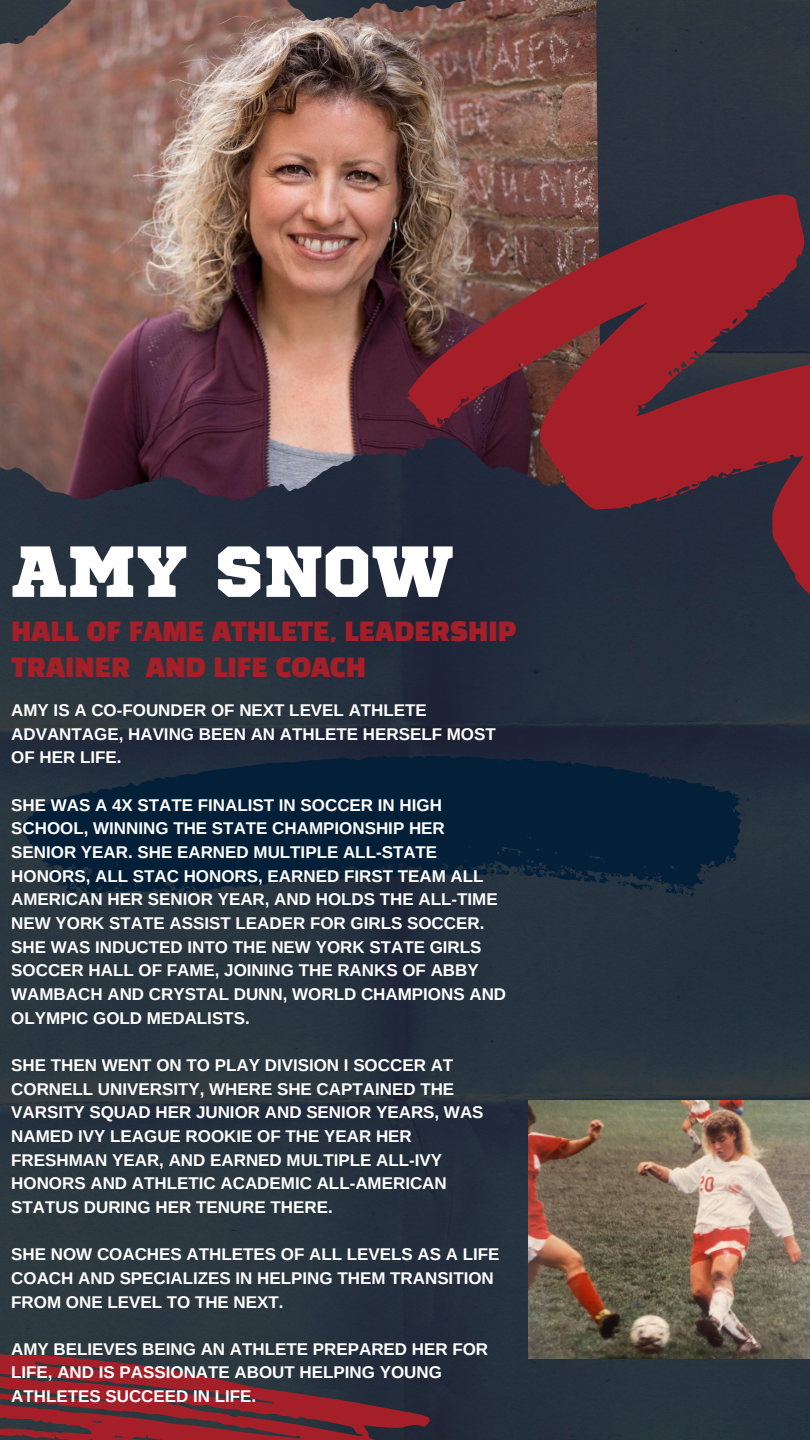
<style>
.page{position:relative;width:810px;height:1440px;background:#fff}
.page>*{position:absolute;margin:0;border:0;box-sizing:border-box;transform-origin:0 0}
.t1{font:72.1px "Sports World";color:#fff}
.t2{font:26px/36px "Black Han Sans";color:#a41f27}
.t3{font:700 17px/23.7px "Arimo";color:#fff}
</style>
<div class="page">
<img style="left:0;top:0;width:810px;height:1440px">
<img style="left:125px;top:0;width:476px;height:441px">
<svg style="left:122px;top:895px;width:15px;height:3px"></svg>
<svg style="left:20px;top:756px;width:722px;height:139px;background:#0b233a"></svg>
<svg style="left:728px;top:859px;width:7px;height:7px"></svg>
<svg style="left:434px;top:870px;width:3px;height:4px"></svg>
<svg style="left:40px;top:852px;width:10px;height:16px"></svg>
<svg style="left:583px;top:875px;width:3px;height:6px"></svg>
<svg style="left:735px;top:797px;width:6px;height:13px"></svg>
<svg style="left:151px;top:884px;width:22px;height:13px"></svg>
<svg style="left:395px;top:864px;width:24px;height:11px"></svg>
<svg style="left:84px;top:890px;width:16px;height:10px"></svg>
<svg style="left:601px;top:873px;width:95px;height:24px;background:#192b3c"></svg>
<svg style="left:78px;top:868px;width:13px;height:10px"></svg>
<svg style="left:490px;top:864px;width:23px;height:12px"></svg>
<svg style="left:333px;top:866px;width:24px;height:13px"></svg>
<svg style="left:407px;top:195px;width:403px;height:408px;background:#652c34"></svg>
<svg style="left:453px;top:406px;width:8px;height:7px"></svg>
<svg style="left:678px;top:365px;width:5px;height:8px"></svg>
<svg style="left:640px;top:405px;width:6px;height:4px"></svg>
<svg style="left:680px;top:489px;width:9px;height:5px"></svg>
<svg style="left:722px;top:472px;width:16px;height:6px"></svg>
<svg style="left:0;top:1332px;width:433px;height:108px;background:#5b2b34"></svg>
<img style="left:528px;top:1101px;width:282px;height:258px">
<p class="t1" style="left:11px;top:539px;width:444px">AMY SNOW</p>
<p class="t2" style="left:11px;top:615px;width:506px">HALL OF FAME ATHLETE, LEADERSHIP<br>TRAINER AND LIFE COACH</p>
<p class="t3" style="left:11px;top:698px;width:486px">AMY IS A CO-FOUNDER OF NEXT LEVEL ATHLETE<br>ADVANTAGE, HAVING BEEN AN ATHLETE HERSELF MOST<br>OF HER LIFE.</p>
<p class="t3" style="left:11px;top:793px;width:497px">SHE WAS A 4X STATE FINALIST IN SOCCER IN HIGH SCHOOL, WINNING THE STATE CHAMPIONSHIP HER SENIOR YEAR. SHE EARNED MULTIPLE ALL-STATE HONORS, ALL STAC HONORS, EARNED FIRST TEAM ALL AMERICAN HER SENIOR YEAR, AND HOLDS THE ALL-TIME NEW YORK STATE ASSIST LEADER FOR GIRLS SOCCER.<br>SHE WAS INDUCTED INTO THE NEW YORK STATE GIRLS SOCCER HALL OF FAME, JOINING THE RANKS OF ABBY WAMBACH AND CRYSTAL DUNN, WORLD CHAMPIONS AND OLYMPIC GOLD MEDALISTS.</p>
<p class="t3" style="left:11px;top:1053px;width:474px">SHE THEN WENT ON TO PLAY DIVISION I SOCCER AT CORNELL UNIVERSITY, WHERE SHE CAPTAINED THE VARSITY SQUAD HER JUNIOR AND SENIOR YEARS, WAS NAMED IVY LEAGUE ROOKIE OF THE YEAR HER FRESHMAN YEAR, AND EARNED MULTIPLE ALL-IVY HONORS AND ATHLETIC ACADEMIC ALL-AMERICAN STATUS DURING HER TENURE THERE.</p>
<p class="t3" style="left:11px;top:1242px;width:490px">SHE NOW COACHES ATHLETES OF ALL LEVELS AS A LIFE<br>COACH AND SPECIALIZES IN HELPING THEM TRANSITION<br>FROM ONE LEVEL TO THE NEXT.</p>
<p class="t3" style="left:11px;top:1337px;width:479px">AMY BELIEVES BEING AN ATHLETE PREPARED HER FOR<br>LIFE, AND IS PASSIONATE ABOUT HELPING YOUNG<br>ATHLETES SUCCEED IN LIFE.</p>
</div>
